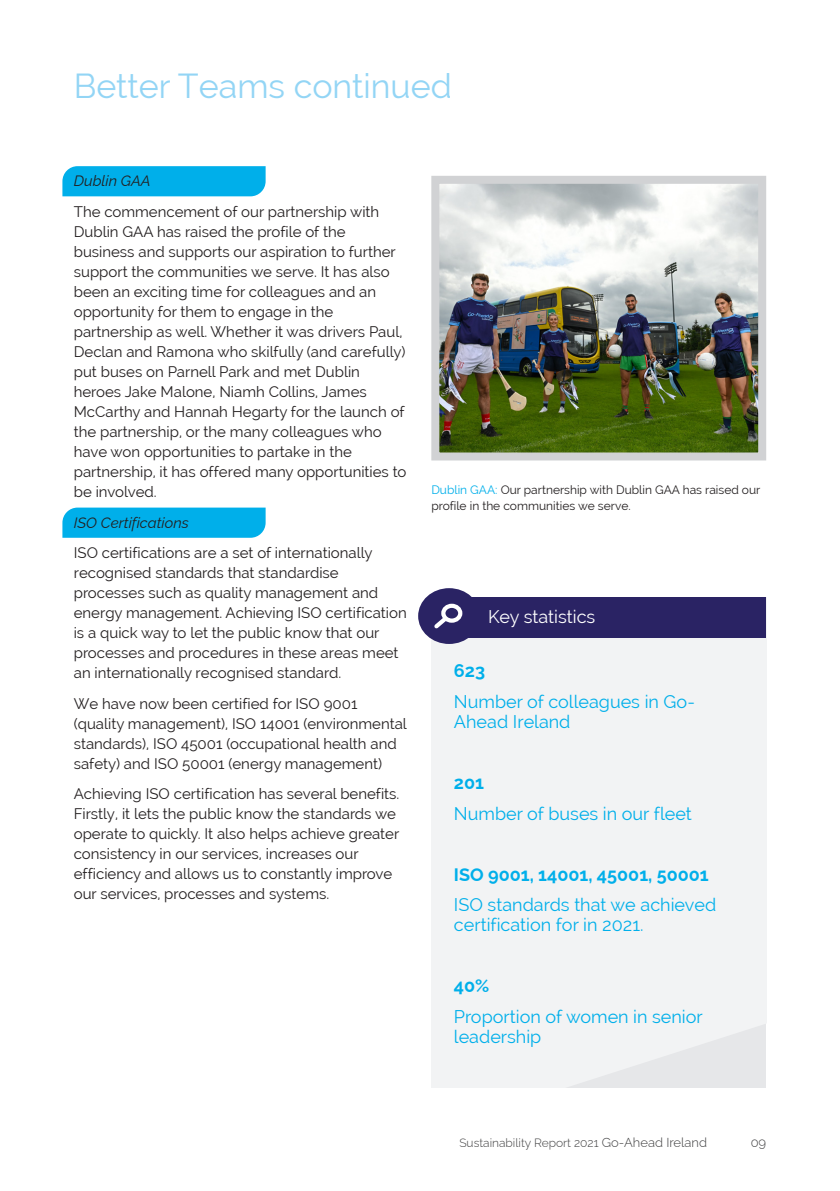
<style>
.page{position:relative;width:840px;height:1191px;background:#fff}
.page>*{position:absolute;margin:0;border:0;box-sizing:border-box;transform-origin:0 0}
.Page_heading{font:34px "Raleway";color:#93d5f5}
.Body_Text{font:18px/20px "Raleway";color:#00afea}
.Body_Text-2{font:700 18px "Raleway";color:#00afea}
.Subhead_0{font:18px "Raleway";color:#fff}
.Body_Text-3{font:15px/20px "Raleway";color:#231f20}
.Body_Text-4{font:italic 15px "Raleway";color:#231f20}
.t1{font:300 13px "Raleway";color:#3e3e3f}
.Small_Body_Text{font:12px/16px "Raleway";color:#231f20}
.t2{font:300 12px "Raleway";color:#3e3e3f}
.s1{color:#00afea}
.s2{font-size:13px}
</style>
<div class="page">
<svg style="left:62px;top:507px;width:203px;height:31px;background:#0ab2ea"></svg>
<div style="left:62px;top:166px;width:203px;height:30px;background:#00afea"></div>
<div style="left:431px;top:637px;width:334px;height:450px;background:#f2f3f4"></div>
<div style="left:431px;top:596px;width:334px;height:41px;background:#2a2364"></div>
<div style="left:418px;top:588px;width:62px;height:56px;background:#2a2364;border-radius:50%"></div>
<svg style="left:434px;top:615px;width:16px;height:14px"></svg>
<div style="left:441px;top:603px;width:21px;height:19px;border:4px solid #fff;border-radius:50%"></div>
<img style="left:440px;top:185px;width:316px;height:266px">
<div style="left:431px;top:176px;width:334px;height:284px;border:8px solid #d1d2d4"></div>
<p class="Page_heading" style="left:74px;top:66px;width:379px">Better Teams continued</p>
<p class="Body_Text-4" style="left:74px;top:169px;width:78px">Dublin GAA</p>
<p class="Body_Text-3" style="left:74px;top:202px;width:334px">The commencement of our partnership with Dublin GAA has raised the profile of the business and supports our aspiration to further support the communities we serve. It has also been an exciting time for colleagues and an opportunity for them to engage in the partnership as well. Whether it was drivers Paul, Declan and Ramona who skilfully (and carefully) put buses on Parnell Park and met Dublin heroes Jake Malone, Niamh Collins, James McCarthy and Hannah Hegarty for the launch of the partnership, or the many colleagues who have won opportunities to partake in the partnership, it has offered many opportunities to be involved.</p>
<p class="Body_Text-4" style="left:74px;top:510px;width:116px">ISO Certifications</p>
<p class="Body_Text-3" style="left:74px;top:543px;width:334px">ISO certifications are a set of internationally recognised standards that standardise processes such as quality management and energy management. Achieving ISO certification is a quick way to let the public know that our processes and procedures in these areas meet an internationally recognised standard.</p>
<p class="Body_Text-3" style="left:74px;top:693px;width:334px">We have now been certified for ISO 9001 (quality management), ISO 14001 (environmental standards), ISO 45001 (occupational health and safety) and ISO 50001 (energy management)</p>
<p class="Body_Text-3" style="left:74px;top:784px;width:327px">Achieving ISO certification has several benefits.<br>Firstly, it lets the public know the standards we operate to quickly. It also helps achieve greater consistency in our services, increases our efficiency and allows us to constantly improve our services, processes and systems.</p>
<p class="Small_Body_Text" style="left:431px;top:481px;width:330px"><span class="s1">Dublin GAA:</span> Our partnership with Dublin GAA has raised our profile in the communities we serve.</p>
<p class="Subhead_0" style="left:488px;top:606px;width:109px">Key statistics</p>
<p class="Body_Text-2" style="left:453px;top:657px;width:33px">623</p>
<p class="Body_Text" style="left:453px;top:691px;width:242px">Number of colleagues in Go-<br>Ahead Ireland</p>
<p class="Body_Text-2" style="left:453px;top:768px;width:32px">201</p>
<p class="Body_Text" style="left:453px;top:803px;width:239px">Number of buses in our fleet</p>
<p class="Body_Text-2" style="left:453px;top:860px;width:256px">ISO 9001, 14001, 45001, 50001</p>
<p class="Body_Text" style="left:453px;top:894px;width:264px">ISO standards that we achieved certification for in 2021.</p>
<p class="Body_Text-2" style="left:453px;top:971px;width:37px">40%</p>
<p class="Body_Text" style="left:453px;top:1006px;width:250px">Proportion of women in senior leadership</p>
<p class="t2" style="left:459px;top:1132px;width:249px">Sustainability Report 2021 <span class="s2">Go-Ahead Ireland</span></p>
<p class="t1" style="left:750px;top:1131px;width:17px">09</p>
</div>
